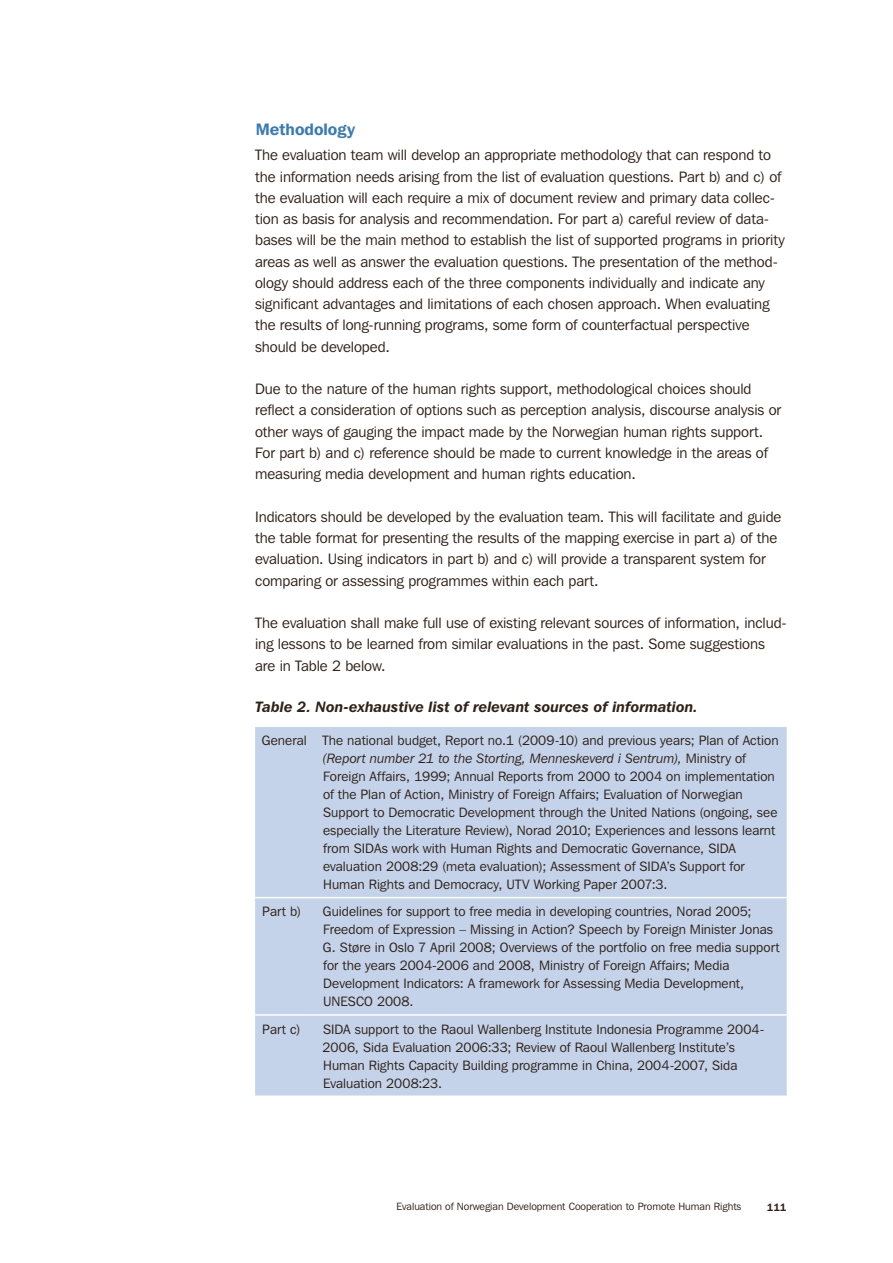
<style>
.page{position:relative;width:893px;height:1263px;background:#fff}
.page>*{position:absolute;margin:0;border:0;box-sizing:border-box;transform-origin:0 0}
.t1{font:600 16.5px "Franklin Gothic IT Cby BT";color:#397ab8}
.t2{font:15px/21.3px "Franklin Gothic IT Cby BT";letter-spacing:-.005em;color:#2f2116}
.t3{font:italic 600 15px "Franklin Gothic IT Cby BT";color:#2f2116}
.t4{font:13.5px/18px "Franklin Gothic IT Cby BT";letter-spacing:.005em;color:#2f2116}
.t5{font:10.5px "Franklin Gothic IT Cby BT";color:#2f2116}
.t6{font:600 10.5px "Franklin Gothic IT Cby BT";color:#2f2116}
.s1{font-style:italic}
</style>
<div class="page">
<div style="left:255px;top:727px;width:532px;height:368px;background:#c4d3ea"></div>
<hr style="left:255px;top:897px;width:61px;height:1px;background:#fff">
<hr style="left:316px;top:897px;width:471px;height:1px;background:#fff">
<hr style="left:255px;top:1014px;width:61px;height:2px;background:#fff">
<hr style="left:316px;top:1014px;width:471px;height:2px;background:#fff">
<p class="t1" style="left:256px;top:118px;width:101px">Methodology</p>
<p class="t2" style="left:255px;top:144px;width:531px">The evaluation team will develop an appropriate methodology that can respond to the information needs arising from the list of evaluation questions. Part b) and c) of the evaluation will each require a mix of document review and primary data collec&shy;tion as basis for analysis and recommendation. For part a) careful review of data&shy;bases will be the main method to establish the list of supported programs in priority areas as well as answer the evaluation questions. The presentation of the method&shy;ology should address each of the three components individually and indicate any significant advantages and limitations of each chosen approach. When evaluating the results of long-running programs, some form of counterfactual perspective should be developed.</p>
<p class="t2" style="left:255px;top:378px;width:528px">Due to the nature of the human rights support, methodological choices should reflect a consideration of options such as perception analysis, discourse analysis or other ways of gauging the impact made by the Norwegian human rights support.<br>For part b) and c) reference should be made to current knowledge in the areas of measuring media development and human rights education.</p>
<p class="t2" style="left:255px;top:506px;width:528px">Indicators should be developed by the evaluation team. This will facilitate and guide the table format for presenting the results of the mapping exercise in part a) of the evaluation. Using indicators in part b) and c) will provide a transparent system for comparing or assessing programmes within each part.</p>
<p class="t2" style="left:255px;top:612px;width:533px">The evaluation shall make full use of existing relevant sources of information, includ&shy;ing lessons to be learned from similar evaluations in the past. Some suggestions are in Table 2 below.</p>
<p class="t3" style="left:255px;top:697px;width:444px">Table 2. Non-exhaustive list of relevant sources of information.</p>
<p class="t4" style="left:323px;top:731px;width:458px;text-indent:-61px">General The national budget, Report no.1 (2009-10) and previous years; Plan of Action <span class="s1">(Report number 21 to the Storting, Menneskeverd i Sentrum),</span> Ministry of Foreign Affairs, 1999; Annual Reports from 2000 to 2004 on implementation of the Plan of Action, Ministry of Foreign Affairs; Evaluation of Norwegian Support to Democratic Development through the United Nations (ongoing, see especially the Literature Review), Norad 2010; Experiences and lessons learnt from SIDAs work with Human Rights and Democratic Governance, SIDA evaluation 2008:29 (meta evaluation); Assessment of SIDA’s Support for Human Rights and Democracy, UTV Working Paper 2007:3.</p>
<p class="t4" style="left:262px;top:902px;width:40px">Part b)</p>
<p class="t4" style="left:323px;top:902px;width:458px">Guidelines for support to free media in developing countries, Norad 2005; Freedom of Expression – Missing in Action? Speech by Foreign Minister Jonas G. Støre in Oslo 7 April 2008; Overviews of the portfolio on free media support for the years 2004-2006 and 2008, Ministry of Foreign Affairs; Media Development Indicators: A framework for Assessing Media Development, UNESCO 2008.</p>
<p class="t4" style="left:262px;top:1020px;width:40px">Part c)</p>
<p class="t4" style="left:323px;top:1020px;width:443px">SIDA support to the Raoul Wallenberg Institute Indonesia Programme 2004- 2006, Sida Evaluation 2006:33; Review of Raoul Wallenberg Institute’s Human Rights Capacity Building programme in China, 2004-2007, Sida Evaluation 2008:23.</p>
<p class="t5" style="left:396px;top:1200px;width:346px">Evaluation of Norwegian Development Cooperation to Promote Human Rights</p>
<p class="t6" style="left:767px;top:1200px;width:21px">111</p>
</div>
